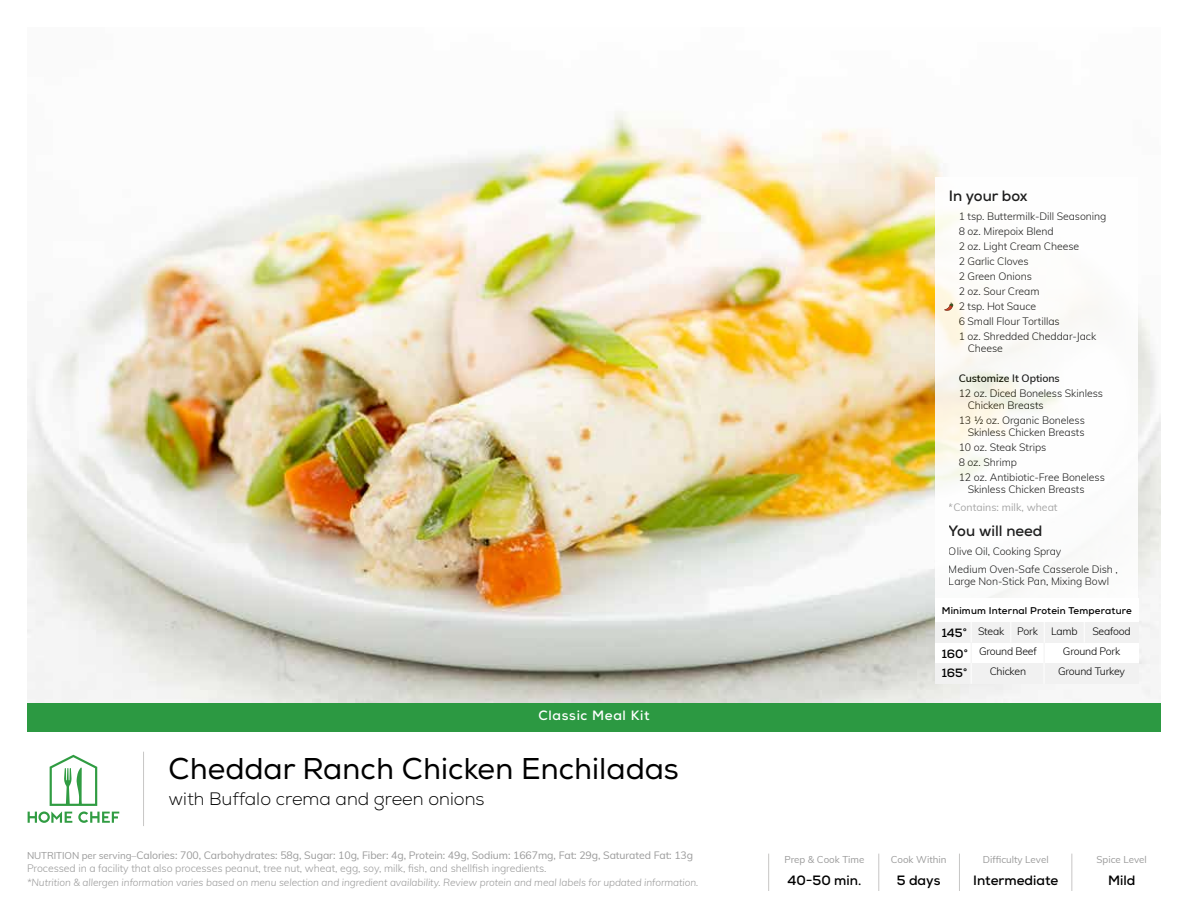
<style>
.page{position:relative;width:1188px;height:918px;background:#fff}
.page>*{position:absolute;margin:0;border:0;box-sizing:border-box;transform-origin:0 0}
.t1{font:30px "Nexa";color:#000}
.t2{font:300 18px "Nexa";color:#000}
.t3{font:700 15px "Nexa";color:#000}
.t4{font:700 13.5px "Nexa";color:#000}
.t5{font:700 13.5px "Nexa";letter-spacing:.05em;color:#fff}
.t6{font:700 12px/20px "Nexa";color:#000;text-align:justify}
.t7{font:300 10.5px/15px "Muli";letter-spacing:-.005em;color:#000}
.t8{font:10.5px/13.5px "Muli";letter-spacing:-.005em;color:#9a9a9a}
.t9{font:600 10.5px "Muli";letter-spacing:-.005em;color:#000}
.t10{font:italic 300 10.2px "Muli";letter-spacing:-.005em;color:#9a9a9a}
.t11{font:9.75px "Muli";color:#9a9a9a}
.t12{font:700 9.75px "Nexa";letter-spacing:.02em;color:#000}
.s1{font-size:9.75px}
.s2{font-weight:300}
</style>
<div class="page">
<img style="left:27px;top:111px;width:1134px;height:592px">
<hr style="left:143px;top:752px;width:1px;height:74px;background:#c7c6c5">
<hr style="left:878px;top:854px;width:1px;height:37px;background:#c7c6c5">
<hr style="left:768px;top:854px;width:1px;height:37px;background:#c7c6c5">
<hr style="left:959px;top:854px;width:1px;height:37px;background:#c7c6c5">
<hr style="left:1071px;top:854px;width:1px;height:37px;background:#c7c6c5">
<svg style="left:28px;top:755px;width:91px;height:68px"></svg>
<div style="left:935px;top:177px;width:203px;height:422px;background:#fff"></div>
<svg style="left:944px;top:302px;width:9px;height:9px"></svg>
<div style="left:935px;top:599px;width:203px;height:85px;background:#fff"></div>
<div style="left:935px;top:663px;width:203px;height:21px;background:#f1f1f1"></div>
<div style="left:935px;top:622px;width:203px;height:21px;background:#f1f1f1"></div>
<div style="left:27px;top:703px;width:1134px;height:28px;background:#2c9942"></div>
<p class="t5" style="left:538px;top:707px;width:113px">Classic Meal Kit</p>
<h1 class="t1" style="left:168px;top:751px;width:512px">Cheddar Ranch Chicken Enchiladas</h1>
<h2 class="t2" style="left:168px;top:788px;width:318px">with Buffalo crema and green onions</h2>
<p class="t8" style="left:27px;top:848px;width:668px"><span class="s1">NUTRITION per serving–</span>Calories: 700, Carbohydrates: 58g, Sugar: 10g, Fiber: 4g, Protein: 49g, Sodium: 1667mg, Fat: 29g, Saturated Fat: 13g<br><span class="s2">Processed in a facility that also processes peanut, tree nut, wheat, egg, soy, milk, fish, and shellfish ingredients.</span></p>
<p class="t10" style="left:27px;top:875px;width:673px">*Nutrition &amp; allergen information varies based on menu selection and ingredient availability. Review protein and meal labels for updated information.</p>
<h3 class="t3" style="left:949px;top:186px;width:80px">In your box</h3>
<p class="t7" style="left:959px;top:208px;width:149px">1 tsp. Buttermilk-Dill Seasoning<br>8 oz. Mirepoix Blend<br>2 oz. Light Cream Cheese<br>2 Garlic Cloves<br>2 Green Onions<br>2 oz. Sour Cream<br>2 tsp. Hot Sauce<br>6 Small Flour Tortillas<br>1 oz. Shredded Cheddar-Jack</p>
<p class="t7" style="left:968px;top:340px;width:37px">Cheese</p>
<p class="t9" style="left:959px;top:371px;width:103px">Customize It Options</p>
<p class="t7" style="left:968px;top:387px;width:137px;line-height:12px;text-indent:-9px">12 oz. Diced Boneless Skinless<br>Chicken Breasts</p>
<p class="t7" style="left:959px;top:414px;width:128px;line-height:12px;text-align:right">13 ½ oz. Organic Boneless<br>Skinless Chicken Breasts</p>
<p class="t7" style="left:959px;top:439px;width:148px">10 oz. Steak Strips<br>8 oz. Shrimp<br>12 oz. Antibiotic-Free Boneless</p>
<p class="t7" style="left:968px;top:481px;width:118px">Skinless Chicken Breasts</p>
<p class="t8" style="left:949px;top:500px;width:110px">*Contains: milk, wheat</p>
<h3 class="t3" style="left:949px;top:521px;width:95px">You will need</h3>
<p class="t7" style="left:949px;top:541px;width:171px;line-height:18.8px">Olive Oil, Cooking Spray<br>Medium Oven-Safe Casserole Dish ,</p>
<p class="t7" style="left:949px;top:574px;width:162px">Large Non-Stick Pan, Mixing Bowl</p>
<p class="t12" style="left:942px;top:604px;width:192px">Minimum Internal Protein Temperature</p>
<p class="t7" style="left:978px;top:623px;width:28px">Steak</p>
<p class="t7" style="left:1051px;top:623px;width:28px">Lamb</p>
<p class="t7" style="left:1092px;top:623px;width:40px">Seafood</p>
<p class="t7" style="left:1058px;top:664px;width:68px">Ground Turkey</p>
<p class="t7" style="left:1017px;top:623px;width:22px">Pork</p>
<p class="t7" style="left:990px;top:664px;width:38px">Chicken</p>
<p class="t6" style="left:942px;top:623px;width:28px">145° 160° 165°</p>
<p class="t7" style="left:979px;top:643px;width:59px">Ground Beef</p>
<p class="t7" style="left:1063px;top:643px;width:59px">Ground Pork</p>
<p class="t11" style="left:784px;top:853px;width:82px">Prep &amp; Cook Time</p>
<p class="t11" style="left:891px;top:853px;width:57px">Cook Within</p>
<p class="t11" style="left:983px;top:853px;width:67px">Difficulty Level</p>
<p class="t11" style="left:1097px;top:853px;width:52px">Spice Level</p>
<p class="t4" style="left:787px;top:872px;width:75px">40-50 min.</p>
<p class="t4" style="left:897px;top:871px;width:45px">5 days</p>
<p class="t4" style="left:973px;top:872px;width:87px">Intermediate</p>
<p class="t4" style="left:1108px;top:872px;width:29px">Mild</p>
</div>
